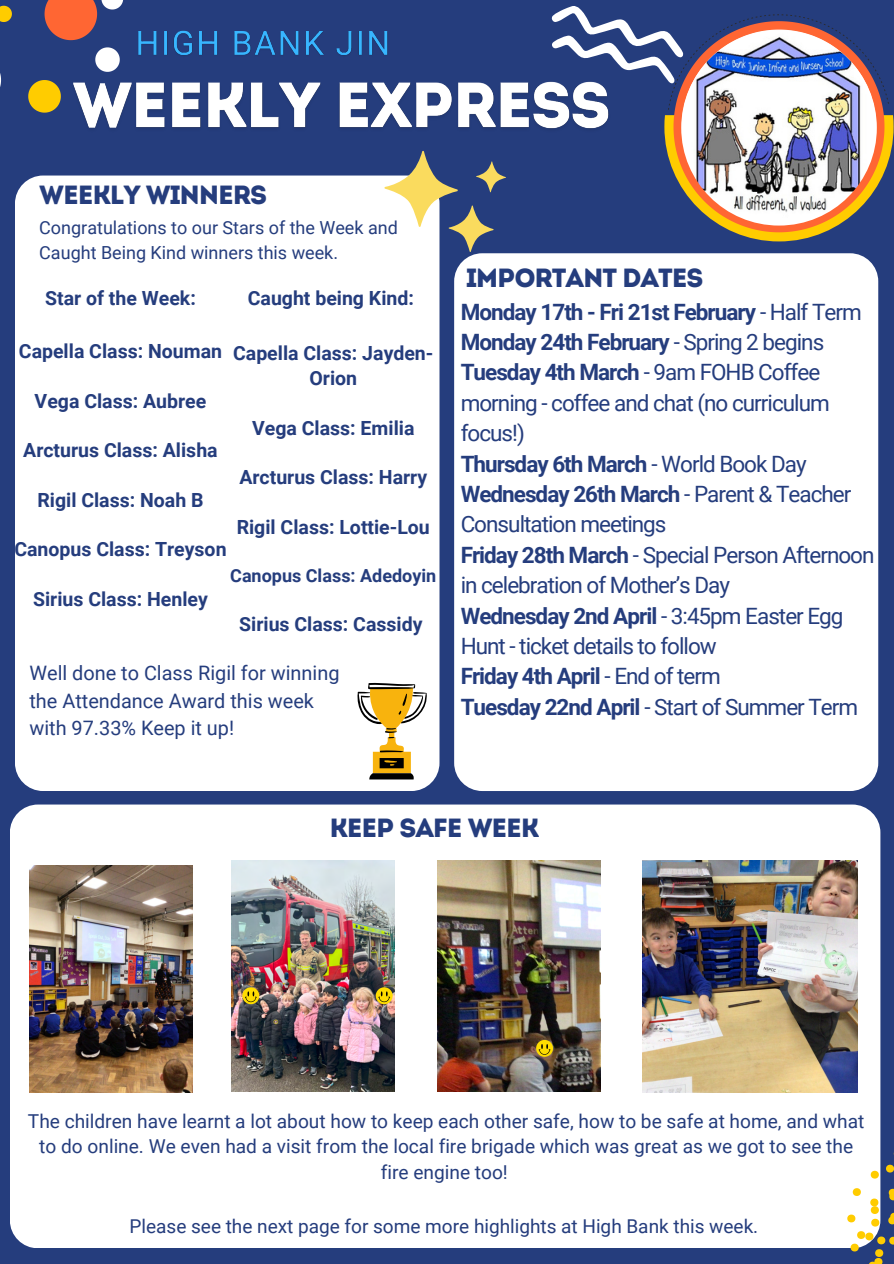
<style>
.page{position:relative;width:894px;height:1264px;background:#fff}
.page>*{position:absolute;margin:0;border:0;box-sizing:border-box;transform-origin:0 0}
.t1{font:26.25px "Intro";letter-spacing:-.045em;color:#253d7d}
.t2{font:22.5px/30.3px "Roboto";letter-spacing:-.045em;color:#253d7d}
.t3{font:19.95px/27.6px "Roboto";color:#253d7d}
.t4{font:700 19.5px/24.8px "Roboto";color:#253d7d;text-align:center}
.t5{font:19.2px/25.8px "Roboto";color:#253d7d;text-align:center}
.t6{font:19.05px "Roboto";color:#253d7d}
.t7{font:18px/24.8px "Roboto";color:#253d7d}
.t8{font:700 18px "Roboto";color:#253d7d}
.s1{font-weight:700}
</style>
<div class="page">
<div style="left:0;top:0;width:893px;height:1263px;background:#253d7d"></div>
<svg style="left:551px;top:6px;width:342px;height:235px"></svg>
<svg style="left:28px;top:80px;width:33px;height:33px"></svg>
<svg style="left:0;top:73px;width:1px;height:14px"></svg>
<svg style="left:95px;top:47px;width:25px;height:25px"></svg>
<svg style="left:0;top:6px;width:12px;height:16px"></svg>
<svg style="left:45px;top:0;width:78px;height:40px"></svg>
<div style="left:15px;top:175px;width:424px;height:615px;background:#fff;border-radius:28px"></div>
<div style="left:454px;top:253px;width:424px;height:538px;background:#fff;border-radius:28px"></div>
<div style="left:10px;top:804px;width:870px;height:444px;background:#fff;border-radius:28px"></div>
<svg style="left:847px;top:1147px;width:47px;height:116px"></svg>
<svg style="left:357px;top:683px;width:69px;height:96px"></svg>
<img style="left:232px;top:860px;width:163px;height:231px">
<svg style="left:384px;top:151px;width:122px;height:101px"></svg>
<img style="left:29px;top:865px;width:163px;height:226px">
<img style="left:437px;top:860px;width:163px;height:231px">
<img style="left:642px;top:860px;width:214px;height:232px">
<svg style="left:375px;top:987px;width:17px;height:17px"></svg>
<img style="left:73px;top:77px;width:542px;height:68px">
<img style="left:138px;top:30px;width:250px;height:26px">
<svg style="left:242px;top:987px;width:17px;height:17px"></svg>
<svg style="left:536px;top:1039px;width:17px;height:17px"></svg>
<p class="t1" style="left:39px;top:184px;width:229px">WEEKLY WINNERS</p>
<p class="t7" style="left:39px;top:216px;width:360px">Congratulations to our Stars of the Week and<br>Caught Being Kind winners this week.</p>
<h5 class="t4" style="left:45px;top:286px;width:152px">Star of the Week:</h5>
<h5 class="t4" style="left:19px;top:339px;width:204px">Capella Class: Nouman</h5>
<h5 class="t4" style="left:35px;top:388px;width:173px">Vega Class: Aubree</h5>
<p class="t4" style="left:23px;top:438px;width:196px">Arcturus Class: Alisha</p>
<p class="t4" style="left:37px;top:487px;width:168px">Rigil Class: Noah B</p>
<h3 class="t4" style="left:14px;top:537px;width:214px">Canopus Class: Treyson</h3>
<h4 class="t4" style="left:33px;top:586px;width:176px">Sirius Class: Henley</h4>
<h5 class="t4" style="left:248px;top:286px;width:167px">Caught being Kind:</h5>
<h5 class="t4" style="left:233px;top:341px;width:202px">Capella Class: Jayden-<br>Orion</h5>
<h5 class="t4" style="left:252px;top:415px;width:164px">Vega Class: Emilia</h5>
<h5 class="t4" style="left:239px;top:465px;width:189px">Arcturus Class: Harry</h5>
<h5 class="t4" style="left:236px;top:514px;width:195px">Rigil Class: Lottie-Lou</h5>
<h5 class="t8" style="left:230px;top:565px;width:207px">Canopus Class: Adedoyin</h5>
<h3 class="t4" style="left:239px;top:611px;width:185px">Sirius Class: Cassidy</h3>
<h5 class="t3" style="left:29px;top:659px;width:311px">Well done to Class Rigil for winning the Attendance Award this week with 97.33% Keep it up!</h5>
<h5 class="t1" style="left:466px;top:267px;width:239px">IMPORTANT DATES</h5>
<p class="t2" style="left:460px;top:297px;width:415px"><span class="s1">Monday 17th - Fri 21st February</span> - Half Term <span class="s1">Monday 24th February</span> - Spring 2 begins <span class="s1">Tuesday 4th March</span> - 9am FOHB Coffee morning - coffee and chat (no curriculum focus!)<br><span class="s1">Thursday 6th March</span> - World Book Day <span class="s1">Wednesday 26th March</span> - Parent &amp; Teacher Consultation meetings<br><span class="s1">Friday 28th March</span> - Special Person Afternoon in celebration of Mother’s Day<br><span class="s1">Wednesday 2nd April</span> - 3:45pm Easter Egg Hunt - ticket details to follow<br><span class="s1">Friday 4th April</span> - End of term<br><span class="s1">Tuesday 22nd April</span> - Start of Summer Term</p>
<h5 class="t1" style="left:329px;top:817px;width:211px">KEEP SAFE WEEK</h5>
<h5 class="t5" style="left:28px;top:1108px;width:837px">The children have learnt a lot about how to keep each other safe, how to be safe at home, and what to do online. We even had a visit from the local fire brigade which was great as we got to see the fire engine too!</h5>
<p class="t6" style="left:130px;top:1215px;width:630px">Please see the next page for some more highlights at High Bank this week.</p>
</div>
